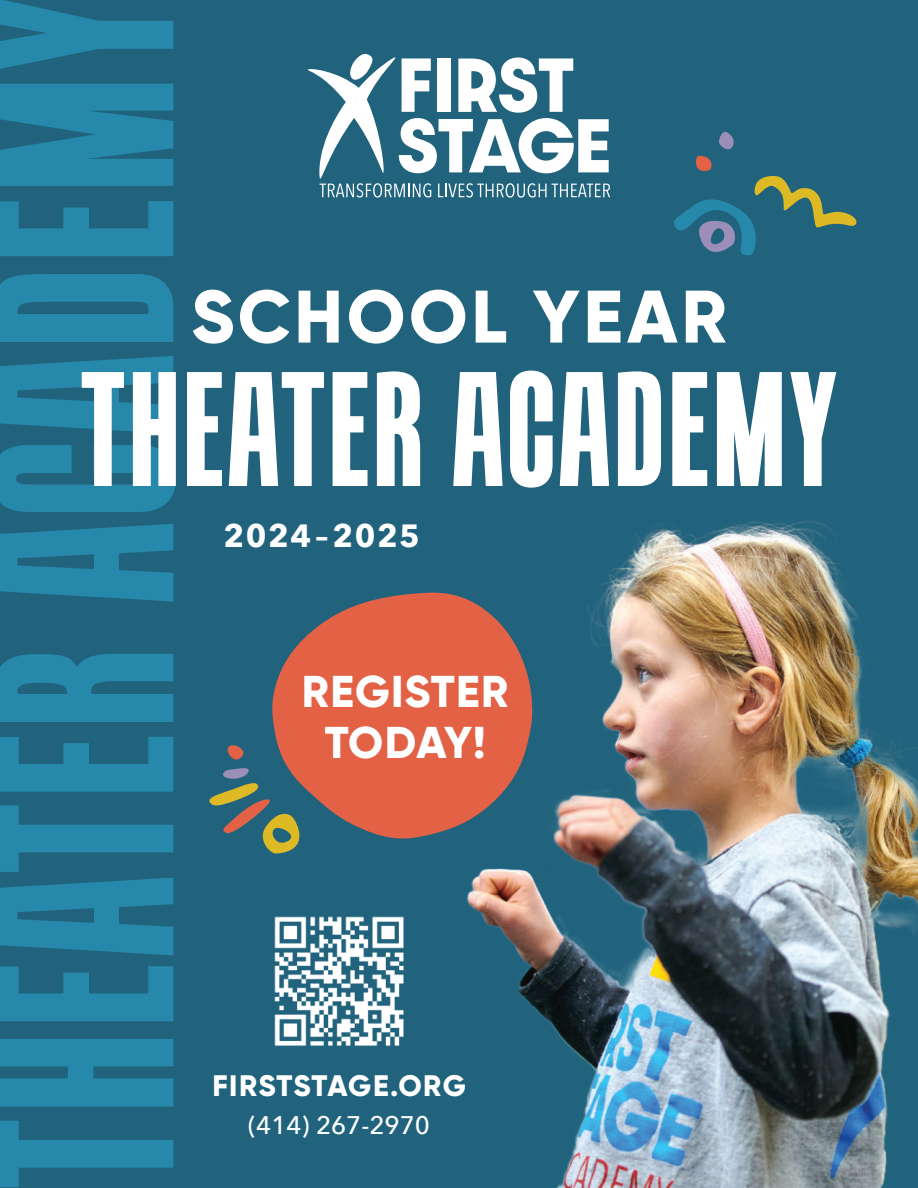
<style>
.page{position:relative;width:918px;height:1188px;background:#21637d}
.page>*{position:absolute;margin:0;border:0;box-sizing:border-box;transform-origin:0 0}
.t1{font:700 235.05px "Tandelle Rg";letter-spacing:.025em;color:#2688aa}
.t2{font:700 149.1px "Tandelle Rg";letter-spacing:.025em;color:#fff}
.t3{font:800 74.25px "Gilroy";letter-spacing:.05em;color:#fff}
.t4{font:800 44.55px/51.3px "Gilroy";letter-spacing:.025em;color:#fff;text-align:center}
.t5{font:700 32.1px "Avenir Next";letter-spacing:.05em;color:#fff}
.t6{font:800 29.7px "Gilroy";letter-spacing:.04em;color:#fff}
.t7{font:500 25.35px "Avenir Next";color:#fff}
</style>
<div class="page">
<svg style="left:307px;top:54px;width:303px;height:144px"></svg>
<svg style="left:272px;top:592px;width:154px;height:247px;fill:#e36145"></svg>
<img style="left:426px;top:521px;width:492px;height:667px">
<svg style="left:674px;top:131px;width:183px;height:125px"></svg>
<svg style="left:209px;top:745px;width:103px;height:109px"></svg>
<img style="left:274px;top:916px;width:130px;height:130px">
<p class="t1" style="left:-59px;top:1189px;width:1195px;rotate:-90deg">THEATER ACADEMY</p>
<p class="t3" style="left:191px;top:270px;width:538px">SCHOOL YEAR</p>
<p class="t2" style="left:80px;top:339px;width:759px">THEATER ACADEMY</p>
<p class="t5" style="left:224px;top:508px;width:198px">2024–2025</p>
<p class="t4" style="left:302px;top:665px;width:208px">REGISTER<br>TODAY!</p>
<p class="t6" style="left:212px;top:1067px;width:255px">FIRSTSTAGE.ORG</p>
<p class="t7" style="left:248px;top:1104px;width:183px">(414) 267-2970</p>
</div>
